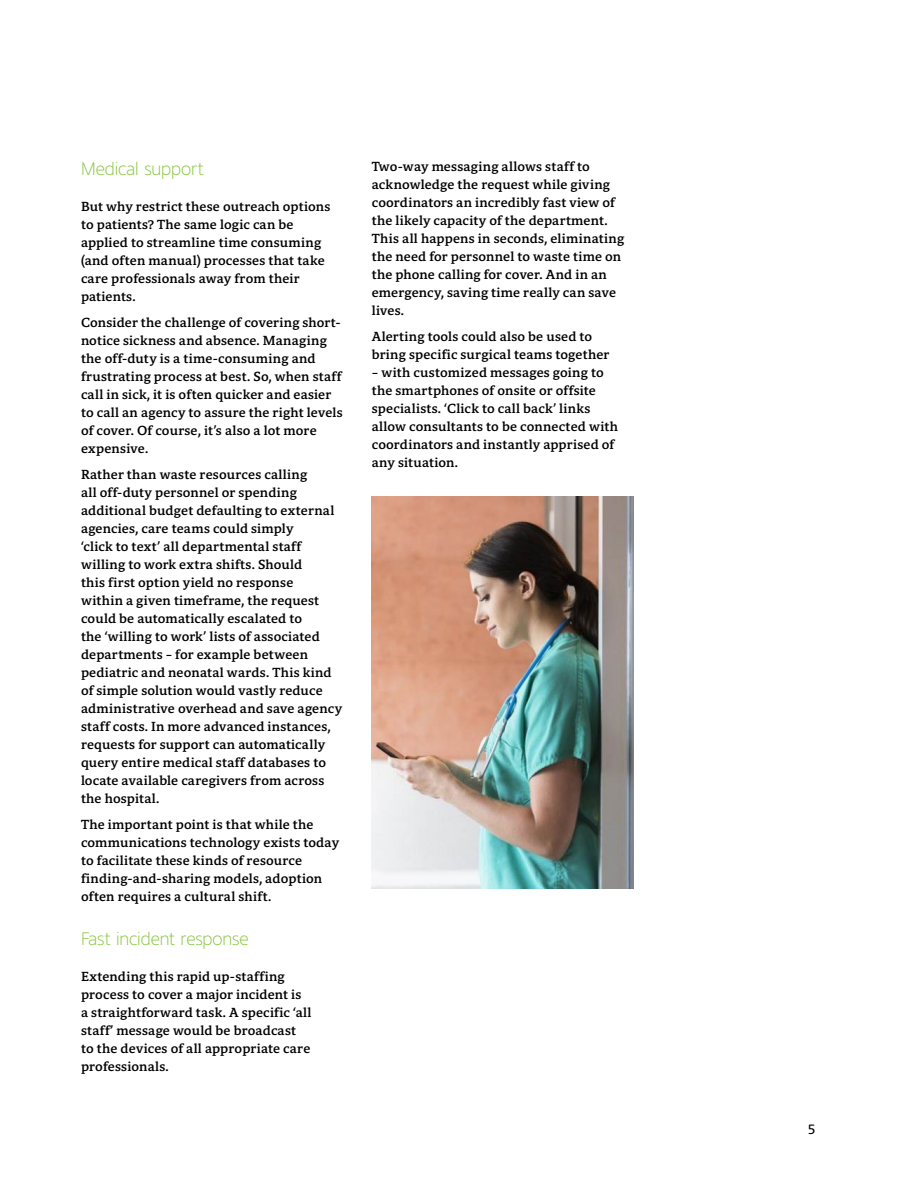
<style>
.page{position:relative;width:918px;height:1188px;background:#fff}
.page>*{position:absolute;margin:0;border:0;box-sizing:border-box;transform-origin:0 0}
.t1{font:300 18px "Harmony Sans";letter-spacing:-.005em;color:#88c540}
.t2{font:700 13.5px/18px "Harmony Serif";letter-spacing:.015em;color:#000}
.t3{font:13.5px "Harmony Sans";color:#000}
</style>
<div class="page">
<img style="left:372px;top:497px;width:261px;height:392px">
<h1 class="t1" style="left:81px;top:157px;width:124px">Medical support</h1>
<p class="t2" style="left:81px;top:197px;width:251px">But why restrict these outreach options to patients? The same logic can be applied to streamline time consuming (and often manual) processes that take care professionals away from their patients.</p>
<p class="t2" style="left:81px;top:313px;width:263px">Consider the challenge of covering short&shy;notice sickness and absence. Managing the off-duty is a time-consuming and frustrating process at best. So, when staff call in sick, it is often quicker and easier to call an agency to assure the right levels of cover. Of course, it’s also a lot more expensive.</p>
<p class="t2" style="left:81px;top:465px;width:263px">Rather than waste resources calling<br>all off-duty personnel or spending additional budget defaulting to external agencies, care teams could simply<br>‘click to text’ all departmental staff willing to work extra shifts. Should<br>this first option yield no response<br>within a given timeframe, the request could be automatically escalated to<br>the ‘willing to work’ lists of associated departments – for example between pediatric and neonatal wards. This kind of simple solution would vastly reduce administrative overhead and save agency staff costs. In more advanced instances, requests for support can automatically query entire medical staff databases to locate available caregivers from across the hospital.</p>
<p class="t2" style="left:81px;top:815px;width:260px">The important point is that while the communications technology exists today to facilitate these kinds of resource finding-and-sharing models, adoption often requires a cultural shift.</p>
<h1 class="t1" style="left:81px;top:927px;width:169px">Fast incident response</h1>
<p class="t2" style="left:81px;top:967px;width:232px">Extending this rapid up-staffing process to cover a major incident is a straightforward task. A specific ‘all staff’ message would be broadcast to the devices of all appropriate care professionals.</p>
<p class="t2" style="left:372px;top:157px;width:254px">Two-way messaging allows staff to acknowledge the request while giving coordinators an incredibly fast view of the likely capacity of the department.<br>This all happens in seconds, eliminating the need for personnel to waste time on the phone calling for cover. And in an emergency, saving time really can save lives.</p>
<p class="t2" style="left:372px;top:328px;width:239px">Alerting tools could also be used to bring specific surgical teams together</p>
<p class="t2" style="left:372px;top:364px;width:248px">– with customized messages going to the smartphones of onsite or offsite specialists. ‘Click to call back’ links allow consultants to be connected with coordinators and instantly apprised of any situation.</p>
<p class="t3" style="left:808px;top:1121px;width:9px">5</p>
</div>
